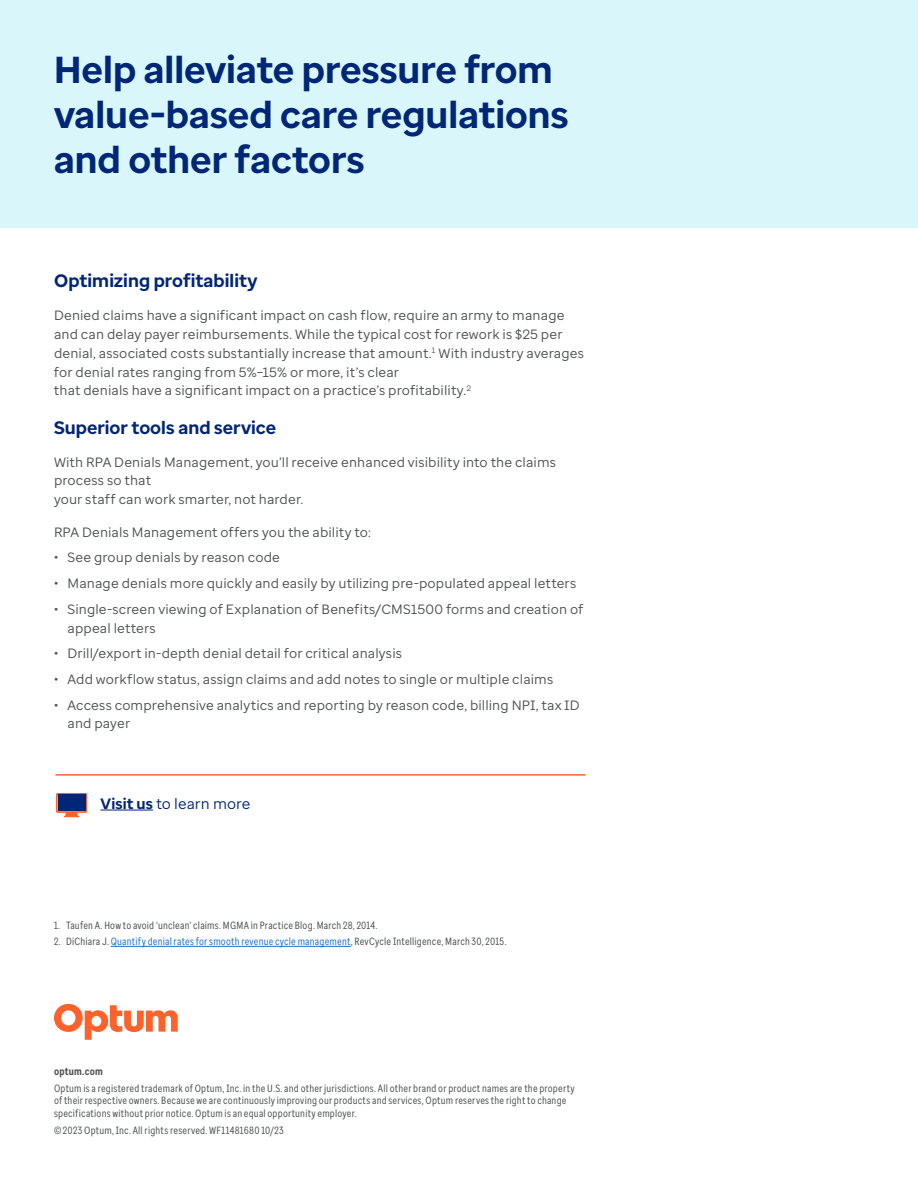
<style>
.page{position:relative;width:918px;height:1188px;background:#fff}
.page>*{position:absolute;margin:0;border:0;box-sizing:border-box;transform-origin:0 0}
.t1{font:700 37.5px/45px "Optum Sans";color:#002677}
.t2{font:700 18px "Optum Sans";letter-spacing:.005em;color:#002677}
.t3{font:15px "Optum Sans";letter-spacing:.005em;color:#002677}
.t4{font:13.5px/18.9px "Optum Sans";letter-spacing:.01em;color:#4b4d4f}
.t5{font:10.5px/12.6px "Optum Sans Cond";letter-spacing:.02em;color:#4b4d4f}
.t6{font:10.5px "Optum Sans Cond";letter-spacing:.02em;color:#196ecf}
.t7{font:700 10.5px "Optum Sans Cond";letter-spacing:.02em;color:#4b4d4f}
.s1{font-weight:700}
.s2{color:#4b4d4f}
</style>
<div class="page">
<div style="left:0;top:0;width:918px;height:228px;background:#d9f6fa"></div>
<hr style="left:111px;top:946px;width:240px;height:1px;background:#196ecf">
<hr style="left:101px;top:810px;width:52px;height:1px;background:#002677">
<svg style="left:56px;top:793px;width:31px;height:24px"></svg>
<div style="left:58px;top:795px;width:27px;height:16px;background:#002677"></div>
<hr style="left:56px;top:774px;width:529px;height:2px;background:#ff612b">
<svg style="left:54px;top:1004px;width:124px;height:36px"></svg>
<h1 class="t1" style="left:54px;top:48px;width:516px">Help alleviate pressure from value-based care regulations and other factors</h1>
<h2 class="t2" style="left:54px;top:269px;width:205px">Optimizing profitability</h2>
<p class="t4" style="left:54px;top:306px;width:532px">Denied claims have a significant impact on cash flow, require an army to manage and can delay payer reimbursements. While the typical cost for rework is $25 per denial, associated costs substantially increase that amount.<sup>1</sup> With industry averages for denial rates ranging from 5%–15% or more, it’s clear<br>that denials have a significant impact on a practice’s profitability.<sup>2</sup></p>
<h2 class="t2" style="left:54px;top:416px;width:224px">Superior tools and service</h2>
<p class="t4" style="left:54px;top:452px;width:504px">With RPA Denials Management, you’ll receive enhanced visibility into the claims process so that<br>your staff can work smarter, not harder.</p>
<p class="t4" style="left:54px;top:522px;width:318px">RPA Denials Management offers you the ability to:</p>
<p class="t4" style="left:54px;top:548px;width:228px">• See group denials by reason code</p>
<p class="t4" style="left:54px;top:574px;width:524px">• Manage denials more quickly and easily by utilizing pre-populated appeal letters</p>
<p class="t4" style="left:68px;top:599px;width:517px;text-indent:-14px">• Single-screen viewing of Explanation of Benefits/CMS1500 forms and creation of appeal letters</p>
<p class="t4" style="left:54px;top:644px;width:350px">• Drill/export in-depth denial detail for critical analysis</p>
<p class="t4" style="left:54px;top:670px;width:501px">• Add workflow status, assign claims and add notes to single or multiple claims</p>
<p class="t4" style="left:68px;top:695px;width:514px;text-indent:-14px">• Access comprehensive analytics and reporting by reason code, billing NPI, tax ID and payer</p>
<p class="t3" style="left:101px;top:793px;width:152px"><span class="s1">Visit us</span> to learn more</p>
<p class="t5" style="left:54px;top:919px;width:325px">1. Taufen A. How to avoid ‘unclean’ claims. MGMA in Practice Blog. March 28, 2014.</p>
<p class="t6" style="left:54px;top:935px;width:454px"><span class="s2">2. DiChiara J.</span> Quantify denial rates for smooth revenue cycle management<span class="s2">, RevCycle Intelligence, March 30, 2015.</span></p>
<p class="t7" style="left:54px;top:1064px;width:50px">optum.com</p>
<p class="t5" style="left:54px;top:1082px;width:522px">Optum is a registered trademark of Optum, Inc. in the U.S. and other jurisdictions. All other brand or product names are the property of their respective owners. Because we are continuously improving our products and services, Optum reserves the right to change specifications without prior notice. Optum is an equal opportunity employer.</p>
<p class="t5" style="left:54px;top:1124px;width:231px">© 2023 Optum, Inc. All rights reserved. WF11481680 10/23</p>
</div>
